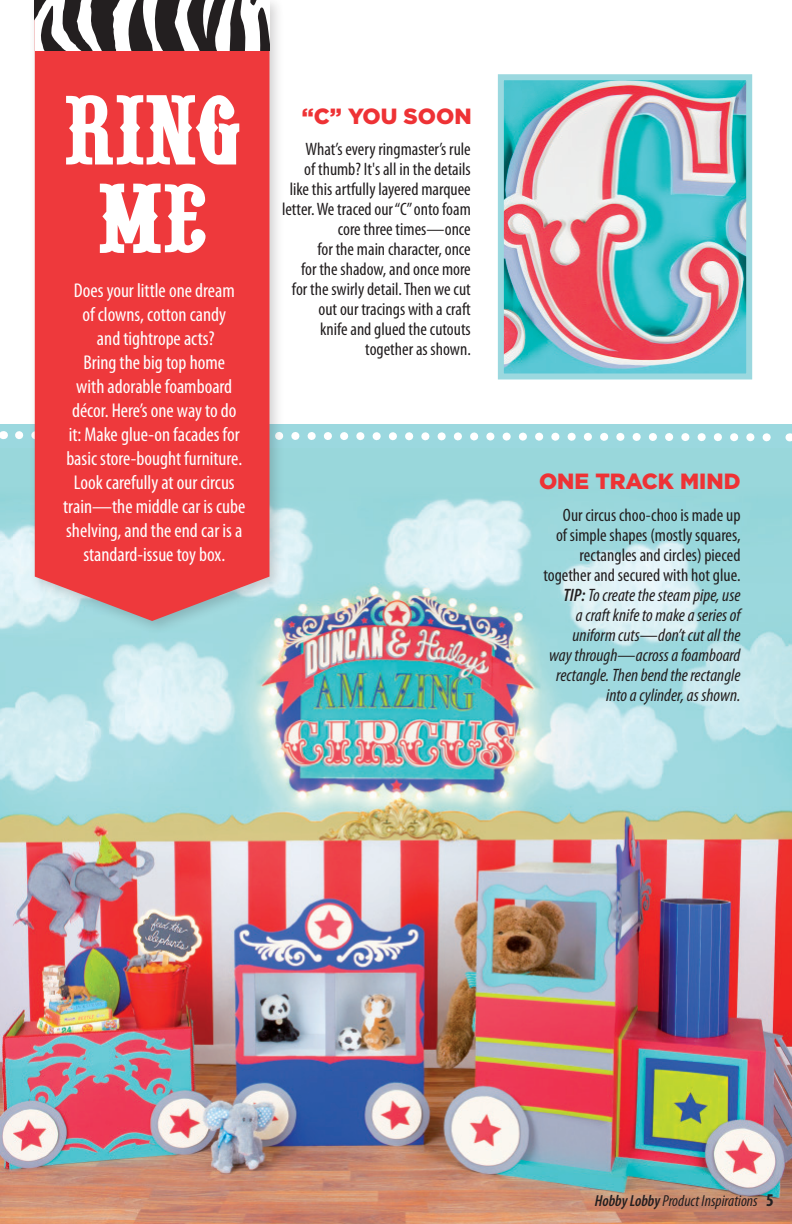
<style>
.page{position:relative;width:792px;height:1224px;background:#fff}
.page>*{position:absolute;margin:0;border:0;box-sizing:border-box;transform-origin:0 0}
.t1{font:900 22px "Gotham";color:#ee3235}
.t2{font:condensed 20px/24px "Myriad Pro";color:#fff;text-align:center}
.t3{font:condensed 18px/20px "Myriad Pro";color:#231f20;text-align:right}
.t4{font:italic condensed 18px/20px "Myriad Pro";color:#231f20;text-align:right}
.t5{font:italic condensed 16px "Myriad Pro";color:#231f20}
.s1{font-weight:600}
.s2{font-weight:700;font-style:normal;font-size:18px}
</style>
<div class="page">
<div style="left:0;top:441px;width:792px;height:783px;background:#99d7db"></div>
<img style="left:0;top:498px;width:792px;height:726px">
<div style="left:1px;top:425px;width:791px;height:23px;background:#9bd8df"></div>
<svg style="left:15px;top:431px;width:775px;height:11px"></svg>
<img style="left:505px;top:81px;width:240px;height:291px">
<div style="left:498px;top:74px;width:254px;height:305px;border:6px solid #9bd8df"></div>
<div style="left:28px;top:0;width:257px;height:635px;background:#231f20;opacity:.2"></div>
<div style="left:35px;top:50px;width:234px;height:571px;background:#ee393c"></div>
<svg style="left:100px;top:184px;width:106px;height:69px"></svg>
<svg style="left:66px;top:95px;width:173px;height:70px"></svg>
<svg style="left:35px;top:0;width:234px;height:50px"></svg>
<p class="t2" style="left:74px;top:279px;width:162px">Does your little one dream</p>
<p class="t2" style="left:82px;top:303px;width:145px">of clowns, cotton candy</p>
<p class="t2" style="left:97px;top:327px;width:119px">and tightrope acts?</p>
<p class="t2" style="left:63px;top:351px;width:184px">Bring the big top home<br>with adorable foamboard décor. Here’s one way to do<br>it: Make glue-on facades for basic store-bought furniture.<br>Look carefully at our circus train—the middle car is cube shelving, and the end car is a standard-issue toy box.</p>
<p class="t1" style="left:302px;top:101px;width:171px">“C” YOU SOON</p>
<p class="t3" style="left:305px;top:139px;width:167px">What’s every ringmaster’s rule</p>
<p class="t3" style="left:304px;top:159px;width:168px">of thumb? It's all in the details</p>
<p class="t3" style="left:282px;top:179px;width:190px">like this artfully layered marquee letter. We traced our “C” onto foam core three times—once</p>
<p class="t3" style="left:317px;top:239px;width:155px">for the main character, once</p>
<p class="t3" style="left:301px;top:259px;width:171px">for the shadow, and once more</p>
<p class="t3" style="left:292px;top:279px;width:180px">for the swirly detail. Then we cut</p>
<p class="t3" style="left:319px;top:299px;width:154px">out our tracings with a craft</p>
<p class="t3" style="left:320px;top:319px;width:152px">knife and glued the cutouts together as shown.</p>
<p class="t1" style="left:539px;top:466px;width:203px">ONE TRACK MIND</p>
<p class="t3" style="left:543px;top:504px;width:199px">Our circus choo-choo is made up<br>of simple shapes (mostly squares, rectangles and circles) pieced together and secured with hot glue.</p>
<p class="t4" style="left:549px;top:584px;width:193px"><span class="s1">TIP:</span> To create the steam pipe, use<br>a craft knife to make a series of uniform cuts—don’t cut all the way through—across a foamboard rectangle. Then bend the rectangle into a cylinder, as shown.</p>
<p class="t5" style="left:595px;top:1191px;width:181px"><span class="s1">Hobby Lobby</span> Product Inspirations <span class="s2">5</span></p>
</div>
